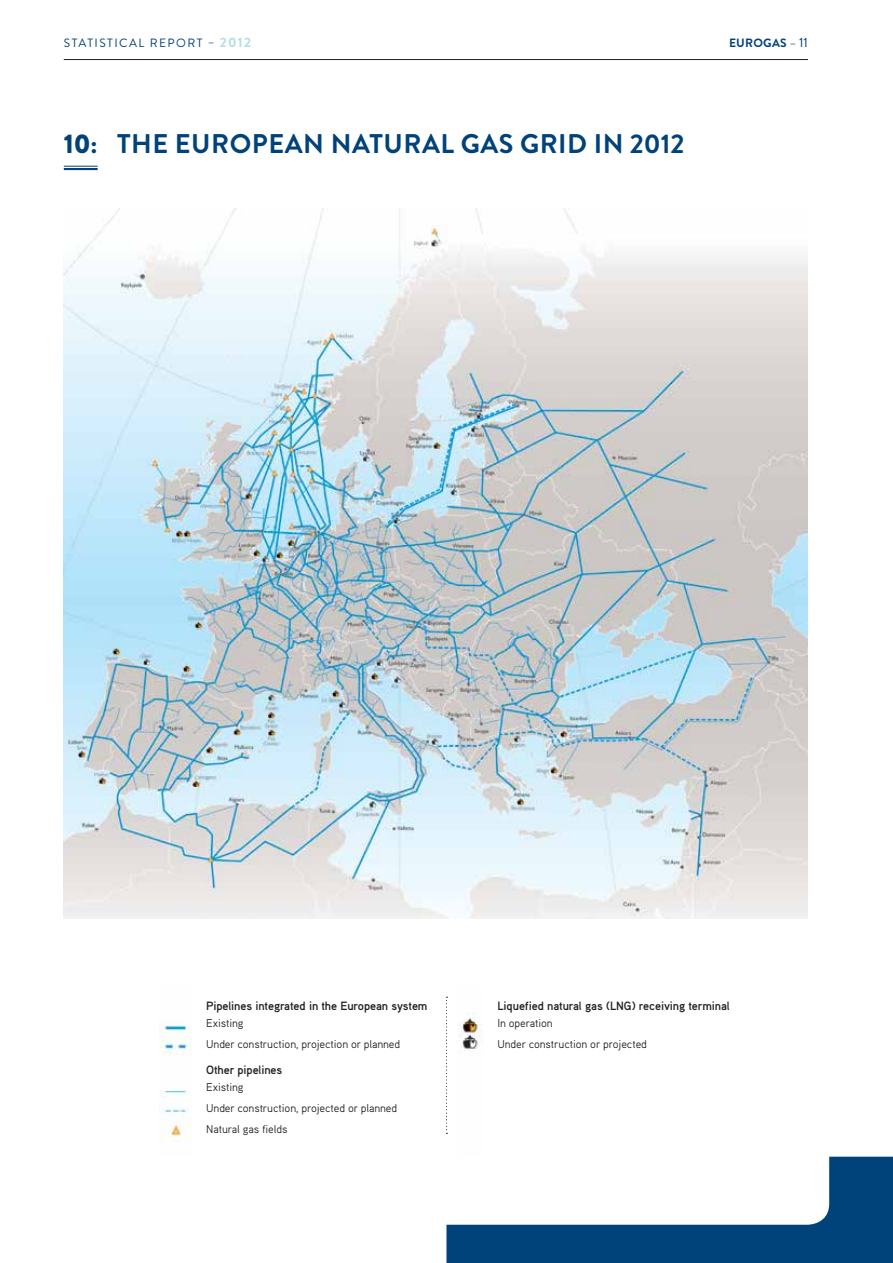
<style>
.page{position:relative;width:893px;height:1263px;background:#fff}
.page>*{position:absolute;margin:0;border:0;box-sizing:border-box;transform-origin:0 0}
.t1{font:700 27px "Brandon Grotesque";letter-spacing:.02em;color:#00427a}
.t2{font:700 12px "Aaux Pro";letter-spacing:-.01em;color:#231f20}
.t3{font:12px "Brandon Grotesque";letter-spacing:.12em;color:#00427a}
.t4{font:700 12px "Brandon Grotesque";letter-spacing:.02em;color:#00427a}
.t5{font:11.25px/21.3px "Aaux Pro";letter-spacing:-.01em;color:#231f20}
.s1{font-weight:700;font-size:13.5px;color:#afdfe4}
.s2{font-weight:900}
.s3{font-weight:400}
.s4{font-weight:400;font-size:13.5px}
</style>
<div class="page">
<svg style="left:446px;top:1157px;width:447px;height:106px"></svg>
<hr style="left:64px;top:59px;width:744px;height:1px;background:#231f20">
<hr style="left:64px;top:166px;width:34px;height:1px;background:#00427a">
<hr style="left:64px;top:168px;width:34px;height:2px;background:#00427a">
<img style="left:64px;top:208px;width:744px;height:710px">
<img style="left:159px;top:1021px;width:32px;height:121px">
<img style="left:458px;top:1013px;width:25px;height:38px">
<svg style="left:446px;top:997px;width:1px;height:137px"></svg>
<p class="t3" style="left:64px;top:34px;width:189px">STATISTICAL REPORT – <span class="s1">2012</span></p>
<h1 class="t1" style="left:64px;top:125px;width:622px"><span class="s2">10:</span> THE EUROPEAN NATURAL GAS GRID IN 2012</h1>
<p class="t4" style="left:729px;top:34px;width:80px">EUROGAS <span class="s3">–</span> <span class="s4">11</span></p>
<p class="t2" style="left:206px;top:998px;width:223px">Pipelines integrated in the European system</p>
<p class="t5" style="left:206px;top:1012px;width:195px">Existing<br>Under construction, projection or planned</p>
<p class="t2" style="left:206px;top:1062px;width:77px">Other pipelines</p>
<p class="t5" style="left:206px;top:1076px;width:192px">Existing<br>Under construction, projected or planned<br>Natural gas fields</p>
<p class="t2" style="left:497px;top:998px;width:234px">Liquefied natural gas (LNG) receiving terminal</p>
<p class="t5" style="left:497px;top:1012px;width:151px">In operation<br>Under construction or projected</p>
</div>
